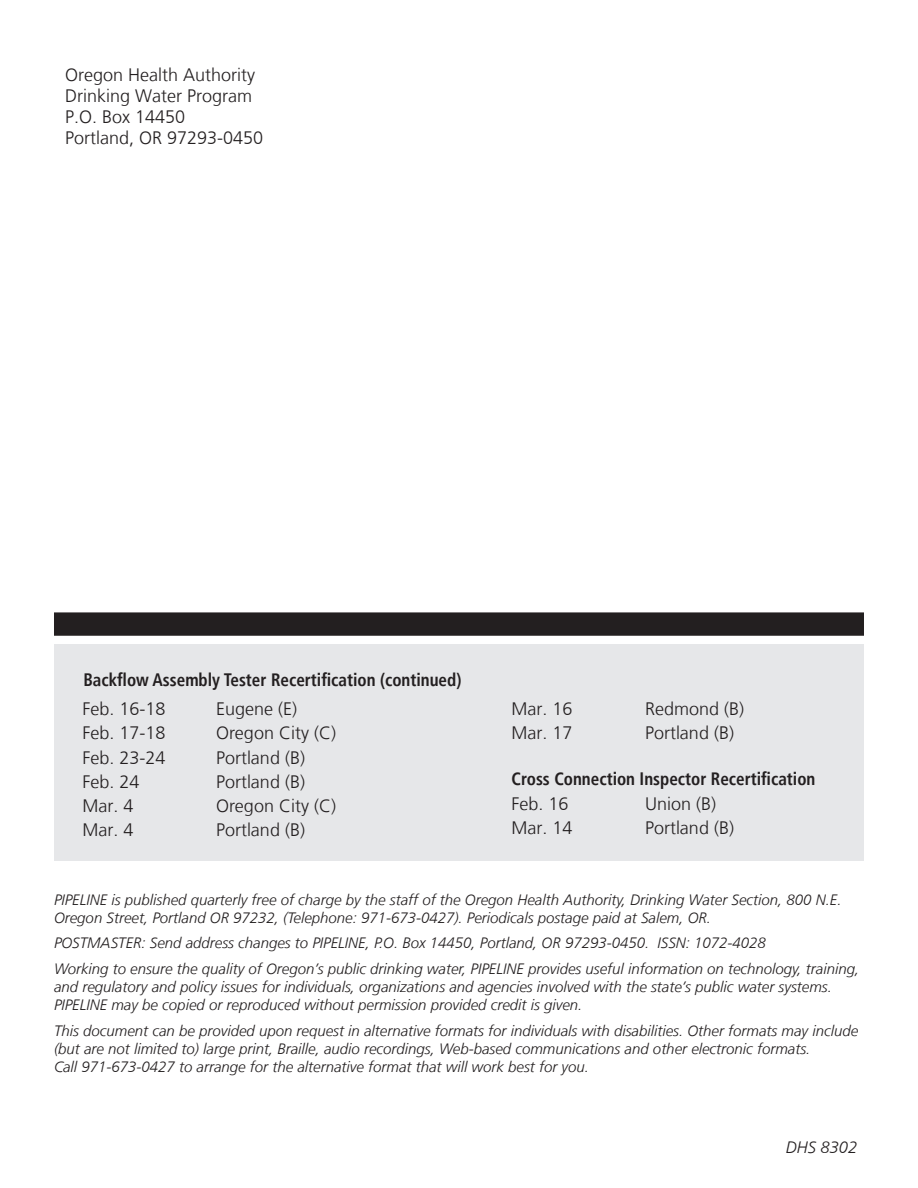
<style>
.page{position:relative;width:918px;height:1188px;background:#fff}
.page>*{position:absolute;margin:0;border:0;box-sizing:border-box;transform-origin:0 0}
.body{font:300 18px/21px "Frutiger LT";color:#231f20}
.sub_2{font:700 condensed 18px "Frutiger LT";color:#231f20;scale:.95 1}
.Caption_reverse_righ{font:italic 300 16.5px "Frutiger LT";color:#231f20}
.caption_left{font:italic 300 15px/18px "Frutiger LT";color:#231f20}
</style>
<div class="page">
<div style="left:54px;top:644px;width:810px;height:217px;background:#e6e7e9"></div>
<div style="left:55px;top:613px;width:808px;height:22px;background:#231f20"></div>
<div style="left:54px;top:612px;width:810px;height:24px;border:2px solid #231f20"></div>
<p class="body" style="left:65px;top:65px;width:200px">Oregon Health Authority<br>Drinking Water Program<br>P.O. Box 14450<br>Portland, OR 97293-0450</p>
<p class="sub_2" style="left:83px;top:669px;width:399px">Backflow Assembly Tester Recertification (continued)</p>
<p class="body" style="left:82px;top:699px;width:85px">Feb. 16-18</p>
<p class="body" style="left:216px;top:699px;width:83px">Eugene (E)</p>
<p class="body" style="left:82px;top:723px;width:85px">Feb. 17-18</p>
<p class="body" style="left:216px;top:723px;width:122px">Oregon City (C)</p>
<p class="body" style="left:82px;top:747px;width:85px">Feb. 23-24</p>
<p class="body" style="left:216px;top:747px;width:91px">Portland (B)</p>
<p class="body" style="left:82px;top:771px;width:59px">Feb. 24</p>
<p class="body" style="left:216px;top:771px;width:91px">Portland (B)</p>
<p class="body" style="left:82px;top:796px;width:53px">Mar. 4</p>
<p class="body" style="left:216px;top:796px;width:122px">Oregon City (C)</p>
<p class="body" style="left:82px;top:820px;width:53px">Mar. 4</p>
<p class="body" style="left:216px;top:820px;width:91px">Portland (B)</p>
<p class="body" style="left:512px;top:699px;width:63px">Mar. 16</p>
<p class="body" style="left:645px;top:699px;width:101px">Redmond (B)</p>
<p class="body" style="left:512px;top:723px;width:63px">Mar. 17</p>
<p class="body" style="left:645px;top:723px;width:91px">Portland (B)</p>
<p class="sub_2" style="left:512px;top:768px;width:321px">Cross Connection Inspector Recertification</p>
<p class="body" style="left:512px;top:793px;width:59px">Feb. 16</p>
<p class="body" style="left:645px;top:793px;width:73px">Union (B)</p>
<p class="body" style="left:512px;top:818px;width:63px">Mar. 14</p>
<p class="body" style="left:645px;top:818px;width:91px">Portland (B)</p>
<p class="caption_left" style="left:54px;top:891px;width:789px">PIPELINE is published quarterly free of charge by the staff of the Oregon Health Authority, Drinking Water Section, 800 N.E.<br>Oregon Street, Portland OR 97232, (Telephone: 971-673-0427). Periodicals postage paid at Salem, OR.</p>
<p class="caption_left" style="left:54px;top:934px;width:713px">POSTMASTER: Send address changes to PIPELINE, P.O. Box 14450, Portland, OR 97293-0450. ISSN: 1072-4028</p>
<p class="caption_left" style="left:54px;top:960px;width:807px">Working to ensure the quality of Oregon’s public drinking water, PIPELINE provides useful information on technology, training, and regulatory and policy issues for individuals, organizations and agencies involved with the state’s public water systems.<br>PIPELINE may be copied or reproduced without permission provided credit is given.</p>
<p class="caption_left" style="left:54px;top:1022px;width:806px">This document can be provided upon request in alternative formats for individuals with disabilities. Other formats may include (but are not limited to) large print, Braille, audio recordings, Web-based communications and other electronic formats.<br>Call 971-673-0427 to arrange for the alternative format that will work best for you.</p>
<p class="Caption_reverse_righ" style="left:786px;top:1138px;width:73px">DHS 8302</p>
</div>
